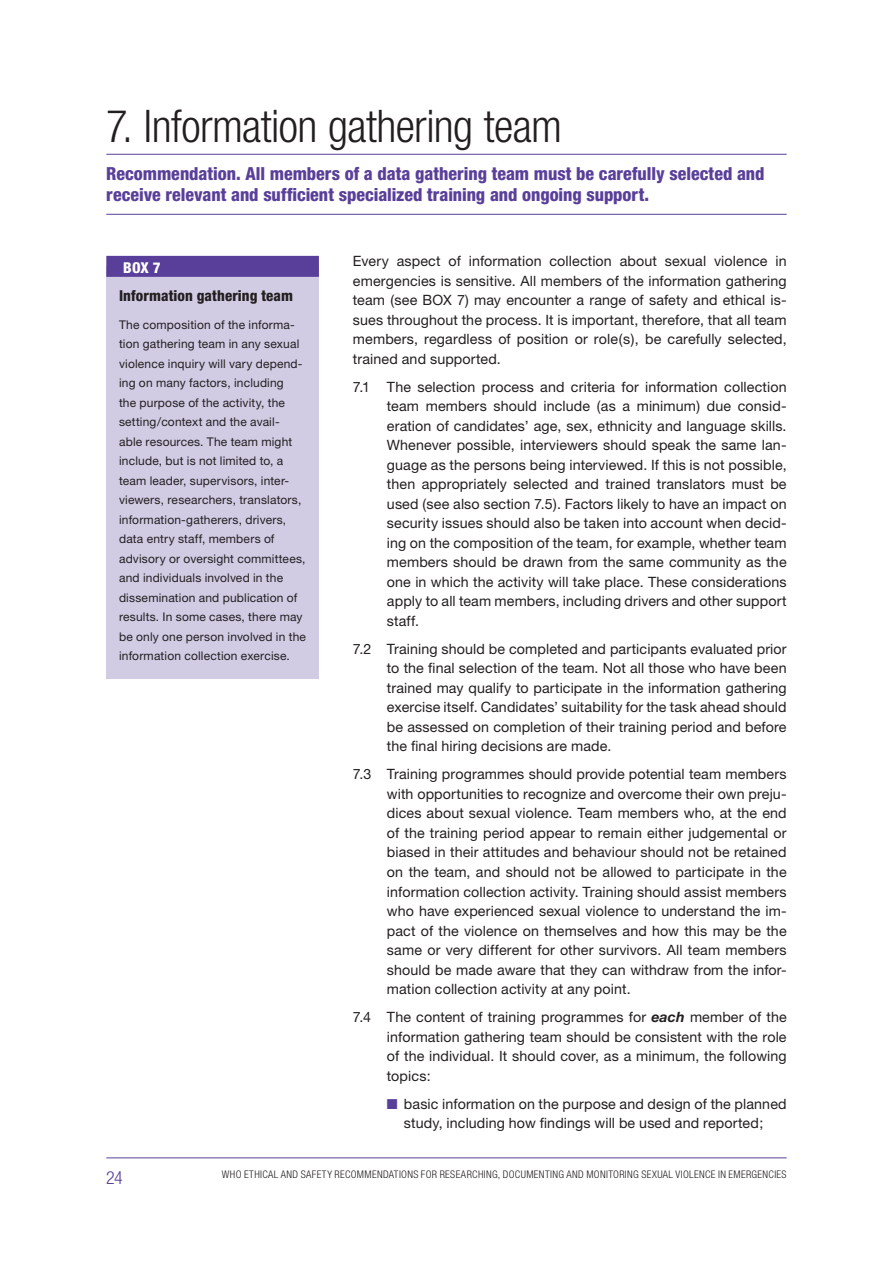
<style>
.page{position:relative;width:893px;height:1263px;background:#fff}
.page>*{position:absolute;margin:0;border:0;box-sizing:border-box;transform-origin:0 0}
.head_A3{font:300 condensed 45px "Helvetica Neue";letter-spacing:-.015em;color:#231f20}
.recommendation{font:800 condensed 18px/21px "Helvetica Neue";color:#593f99}
.t1{font:300 condensed 18px "Helvetica Neue";color:#593f99}
.BH2{font:800 condensed 15px "Helvetica Neue";letter-spacing:.005em;color:#231f20}
.BH1{font:800 condensed 15px "Helvetica Neue";color:#fff}
.body_number{font:14.25px/19.5px "Helvetica Neue";letter-spacing:.01em;color:#231f20;text-align:justify}
.body{font:14.25px/19.5px "Helvetica Neue";letter-spacing:.01em;color:#231f20;text-align:justify}
.body_bullet_3{font:14.25px/19.5px "Helvetica Neue";letter-spacing:.01em;color:#231f20;text-align:center}
.BH3{font:12px/19.5px "Helvetica Neue";letter-spacing:.015em;color:#231f20}
.t2{font:300 condensed 10.5px "Helvetica Neue";letter-spacing:.035em;color:#231f20}
.s1{font-weight:700;font-style:italic}
.s2{color:#593f99}
</style>
<div class="page">
<hr style="left:106px;top:1157px;width:681px;height:1px;background:#593f99">
<div style="left:106px;top:266px;width:213px;height:413px;background:#d1cbe4"></div>
<hr style="left:106px;top:154px;width:681px;height:1px;background:#593f99">
<hr style="left:106px;top:214px;width:681px;height:1px;background:#593f99">
<div style="left:106px;top:256px;width:213px;height:21px;background:#593f99"></div>
<p class="head_A3" style="left:106px;top:100px;width:457px">7. INFORMATION GATHERING TEAM</p>
<p class="recommendation" style="left:106px;top:163px;width:660px">Recommendation. All members of a data gathering team must be carefully selected and receive relevant and sufficient specialized training and ongoing support.</p>
<p class="BH1" style="left:123px;top:258px;width:39px">Box 7</p>
<p class="BH2" style="left:119px;top:286px;width:175px">Information gathering team</p>
<p class="BH3" style="left:119px;top:314px;width:188px">The composition of the informa&shy;tion gathering team in any sexual violence inquiry will vary depend&shy;ing on many factors, including<br>the purpose of the activity, the setting/context and the avail-<br>able resources. The team might include, but is not limited to, a team leader, supervisors, inter&shy;viewers, researchers, translators, information-gatherers, drivers, data entry staff, members of advisory or oversight committees, and individuals involved in the dissemination and publication of results. In some cases, there may be only one person involved in the information collection exercise.</p>
<p class="body" style="left:353px;top:251px;width:435px">Every aspect of information collection about sexual violence in emergencies is sensitive. All members of the information gathering team (see Box 7) may encounter a range of safety and ethical is&shy;sues throughout the process. It is important, therefore, that all team members, regardless of position or role(s), be carefully selected, trained and supported.</p>
<p class="body_number" style="left:387px;top:377px;width:401px;text-indent:-34px">7.1 The selection process and criteria for information collection team members should include (as a minimum) due consid&shy;eration of candidates’ age, sex, ethnicity and language skills.<br>Whenever possible, interviewers should speak the same lan&shy;guage as the persons being interviewed. If this is not possible, then appropriately selected and trained translators must be used (see also section 7.5). Factors likely to have an impact on security issues should also be taken into account when decid&shy;ing on the composition of the team, for example, whether team members should be drawn from the same community as the one in which the activity will take place. These considerations apply to all team members, including drivers and other support staff.</p>
<p class="body_number" style="left:387px;top:639px;width:401px;text-indent:-34px">7.2 Training should be completed and participants evaluated prior to the final selection of the team. Not all those who have been trained may qualify to participate in the information gathering exercise itself. Candidates’ suitability for the task ahead should be assessed on completion of their training period and before the final hiring decisions are made.</p>
<p class="body_number" style="left:387px;top:764px;width:401px;text-indent:-34px">7.3 Training programmes should provide potential team members with opportunities to recognize and overcome their own preju&shy;dices about sexual violence. Team members who, at the end of the training period appear to remain either judgemental or biased in their attitudes and behaviour should not be retained on the team, and should not be allowed to participate in the information collection activity. Training should assist members who have experienced sexual violence to understand the im&shy;pact of the violence on themselves and how this may be the same or very different for other survivors. All team members should be made aware that they can withdraw from the infor&shy;mation collection activity at any point.</p>
<p class="body_number" style="left:387px;top:1007px;width:401px;text-indent:-34px">7.4 The content of training programmes for <span class="s1">each</span> member of the information gathering team should be consistent with the role of the individual. It should cover, as a minimum, the following topics:</p>
<p class="body_bullet_3" style="left:387px;top:1093px;width:401px"><span class="s2">■</span> basic information on the purpose and design of the planned study, including how findings will be used and reported;</p>
<p class="t1" style="left:106px;top:1167px;width:9px">24</p>
<p class="t2" style="left:222px;top:1168px;width:561px">WHO ETHICAL AND SAFETY RECOMMENDATIONS FOR RESEARCHING, DOCUMENTING AND MONITORING SEXUAL VIOLENCE IN EMERGENCIES</p>
</div>
